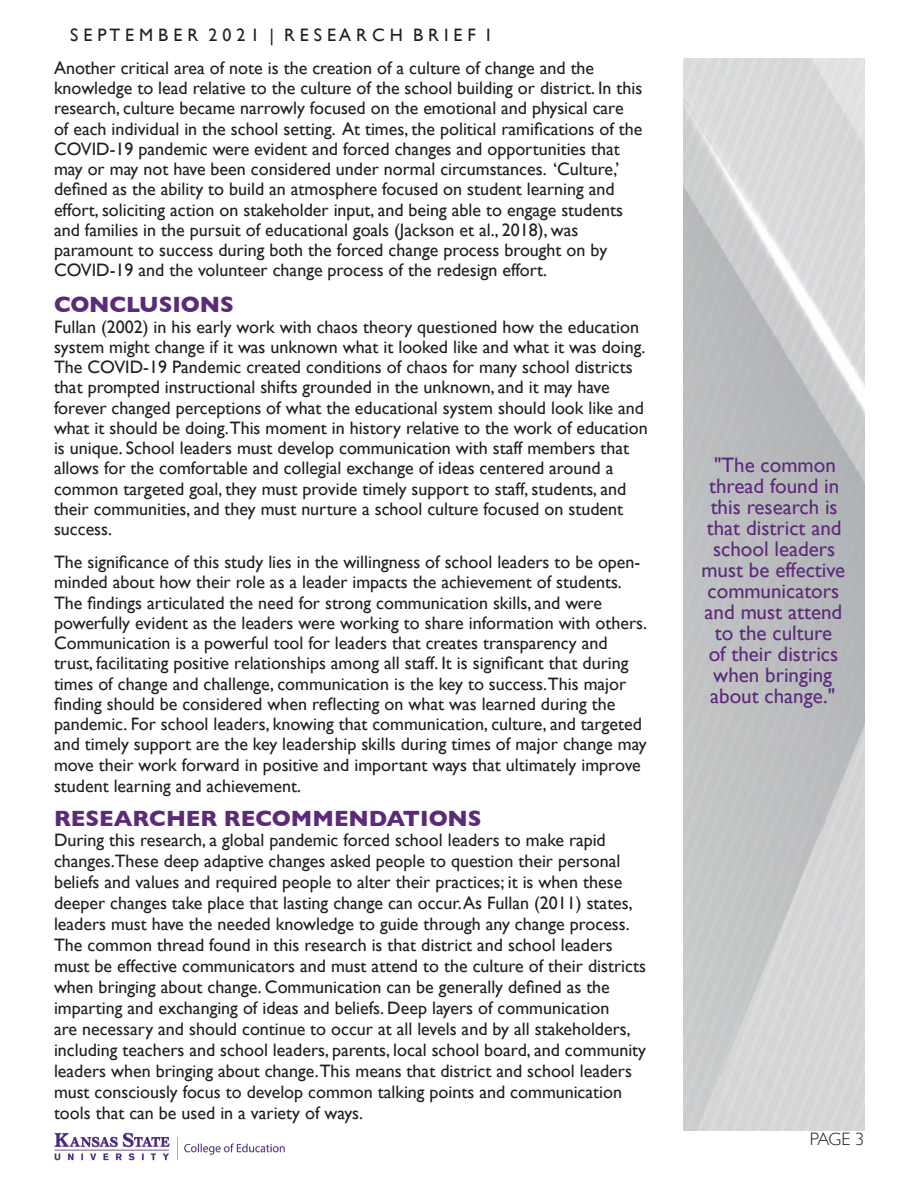
<style>
.page{position:relative;width:918px;height:1188px;background:#fff}
.page>*{position:absolute;margin:0;border:0;box-sizing:border-box;transform-origin:0 0}
.t1{font:700 22.5px "Gill Sans";color:#5c2a79}
.t2{font:21px/21px "Gill Sans";color:#5c2a79;text-align:center}
.t3{font:18px/20.2px "Gill Sans";color:#231f20}
.t4{font:300 18px "Gill Sans";color:#231f20}
</style>
<div class="page">
<img style="left:684px;top:58px;width:180px;height:1073px">
<img style="left:54px;top:1132px;width:231px;height:29px">
<p class="t3" style="left:70px;top:25px;width:422px">S E P T E M B E R 2 0 2 1 | R E S E A R C H B R I E F I</p>
<p class="t3" style="left:54px;top:58px;width:590px">Another critical area of note is the creation of a culture of change and the knowledge to lead relative to the culture of the school building or district. In this research, culture became narrowly focused on the emotional and physical care of each individual in the school setting. At times, the political ramifications of the COVID-19 pandemic were evident and forced changes and opportunities that may or may not have been considered under normal circumstances. ‘Culture,’ defined as the ability to build an atmosphere focused on student learning and effort, soliciting action on stakeholder input, and being able to engage students and families in the pursuit of educational goals (Jackson et al., 2018), was paramount to success during both the forced change process brought on by COVID-19 and the volunteer change process of the redesign effort.</p>
<p class="t3" style="left:54px;top:316px;width:595px">Fullan (2002) in his early work with chaos theory questioned how the education system might change if it was unknown what it looked like and what it was doing.<br>The COVID-19 Pandemic created conditions of chaos for many school districts that prompted instructional shifts grounded in the unknown, and it may have forever changed perceptions of what the educational system should look like and what it should be doing.This moment in history relative to the work of education is unique. School leaders must develop communication with staff members that allows for the comfortable and collegial exchange of ideas centered around a common targeted goal, they must provide timely support to staff, students, and their communities, and they must nurture a school culture focused on student success.</p>
<p class="t3" style="left:54px;top:552px;width:595px">The significance of this study lies in the willingness of school leaders to be open&shy;minded about how their role as a leader impacts the achievement of students.<br>The findings articulated the need for strong communication skills, and were powerfully evident as the leaders were working to share information with others.<br>Communication is a powerful tool for leaders that creates transparency and trust, facilitating positive relationships among all staff. It is significant that during times of change and challenge, communication is the key to success.This major finding should be considered when reflecting on what was learned during the pandemic. For school leaders, knowing that communication, culture, and targeted and timely support are the key leadership skills during times of major change may move their work forward in positive and important ways that ultimately improve student learning and achievement.</p>
<p class="t3" style="left:54px;top:829px;width:594px;line-height:21px">During this research, a global pandemic forced school leaders to make rapid changes.These deep adaptive changes asked people to question their personal beliefs and values and required people to alter their practices; it is when these deeper changes take place that lasting change can occur. As Fullan (2011) states, leaders must have the needed knowledge to guide through any change process.<br>The common thread found in this research is that district and school leaders must be effective communicators and must attend to the culture of their districts when bringing about change. Communication can be generally defined as the imparting and exchanging of ideas and beliefs. Deep layers of communication<br>are necessary and should continue to occur at all levels and by all stakeholders, including teachers and school leaders, parents, local school board, and community leaders when bringing about change.This means that district and school leaders must consciously focus to develop common talking points and communication tools that can be used in a variety of ways.</p>
<p class="t1" style="left:54px;top:286px;width:181px">CONCLUSIONS</p>
<p class="t1" style="left:54px;top:800px;width:429px">RESEARCHER RECOMMENDATIONS</p>
<p class="t2" style="left:702px;top:454px;width:145px">"The common thread found in this research is that district and school leaders must be effective communicators and must attend to the culture<br>of their districs when bringing about change."</p>
<p class="t4" style="left:810px;top:1125px;width:56px">PAGE 3</p>
</div>
